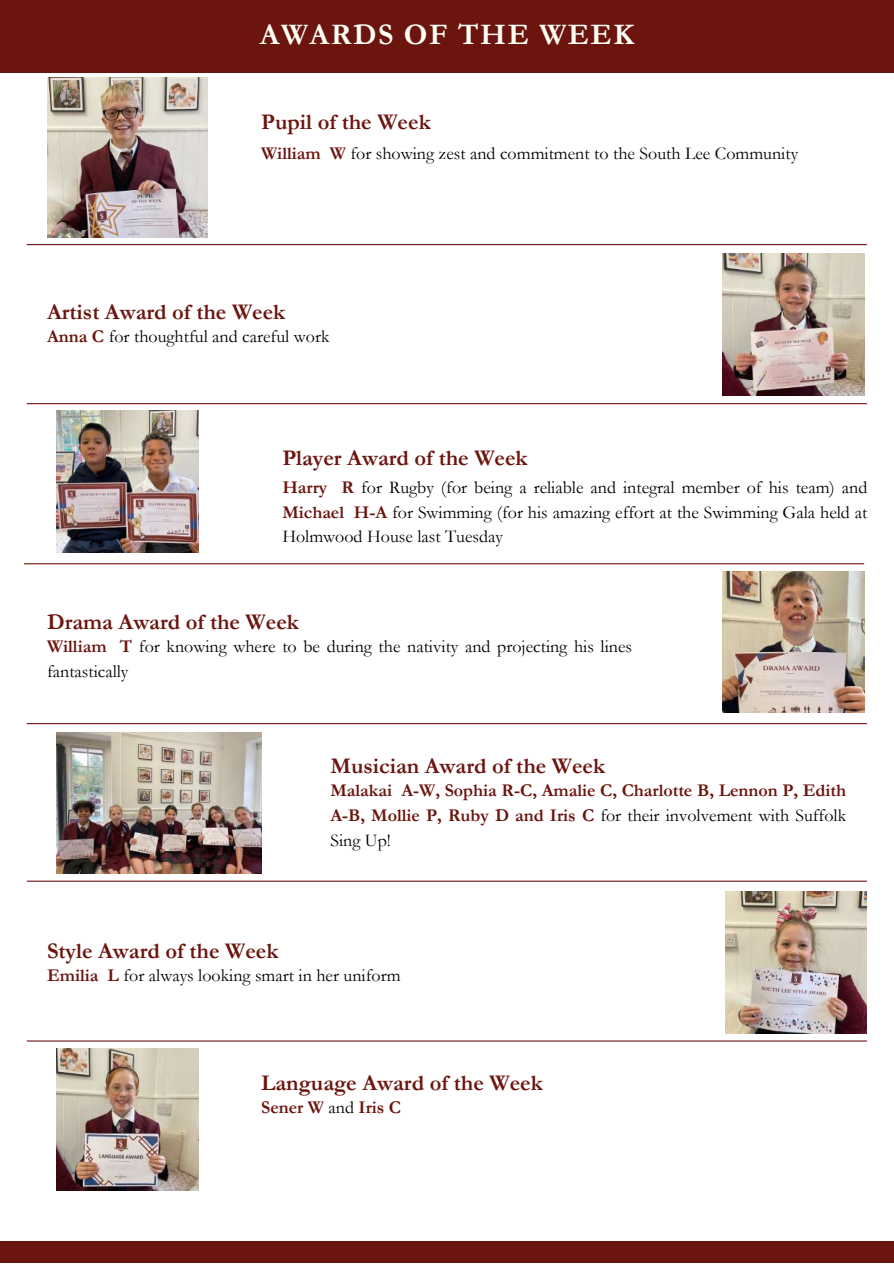
<style>
.page{position:relative;width:894px;height:1264px;background:#fff}
.page>*{position:absolute;margin:0;border:0;box-sizing:border-box;transform-origin:0 0}
.t1{font:700 30px "Garamond";letter-spacing:.05em;color:#fffff6}
.t2{font:700 22.5px "Garamond";color:#6b150e}
.t3{font:18px/24.8px "Garamond";color:#000}
.t4{font:18px/24.8px "Garamond";color:#010101;text-align:justify}
.t5{font:700 18px/24.8px "Garamond";color:#6b150e;text-align:justify}
.s1{font-weight:700;color:#6b150e}
.s2{font-weight:400;color:#010101}
</style>
<div class="page">
<div style="left:0;top:1241px;width:893px;height:22px;background:#6b150e"></div>
<div style="left:0;top:0;width:893px;height:72px;background:#6b150e"></div>
<img style="left:47px;top:77px;width:160px;height:160px">
<hr style="left:27px;top:244px;width:839px;height:1px;background:#6b150e">
<hr style="left:27px;top:403px;width:839px;height:1px;background:#6b150e">
<hr style="left:24px;top:563px;width:839px;height:1px;background:#6b150e">
<hr style="left:27px;top:723px;width:839px;height:1px;background:#6b150e">
<hr style="left:27px;top:880px;width:839px;height:1px;background:#6b150e">
<img style="left:722px;top:253px;width:141px;height:142px">
<img style="left:56px;top:411px;width:142px;height:142px">
<img style="left:722px;top:571px;width:141px;height:142px">
<img style="left:56px;top:732px;width:205px;height:141px">
<img style="left:725px;top:891px;width:141px;height:142px">
<hr style="left:27px;top:1040px;width:839px;height:1px;background:#6b150e">
<img style="left:56px;top:1048px;width:142px;height:142px">
<h1 class="t1" style="left:260px;top:18px;width:375px">AWARDS OF THE WEEK</h1>
<p class="t2" style="left:261px;top:110px;width:171px">Pupil of the Week</p>
<p class="t3" style="left:261px;top:141px;width:538px"><span class="s1">William W</span> for showing zest and commitment to the South Lee Community</p>
<p class="t2" style="left:47px;top:300px;width:239px">Artist Award of the Week</p>
<p class="t3" style="left:47px;top:324px;width:284px"><span class="s1">Anna C</span> for thoughtful and careful work</p>
<p class="t2" style="left:282px;top:445px;width:246px">Player Award of the Week</p>
<p class="t4" style="left:282px;top:475px;width:586px"><span class="s1">Harry R</span> for Rugby (for being a reliable and integral member of his team) and <span class="s1">Michael H-A</span> for Swimming (for his amazing effort at the Swimming Gala held at Holmwood House last Tuesday</p>
<p class="t2" style="left:47px;top:609px;width:253px">Drama Award of the Week</p>
<p class="t3" style="left:47px;top:634px;width:586px"><span class="s1">William T</span> for knowing where to be during the nativity and projecting his lines fantastically</p>
<p class="t2" style="left:330px;top:754px;width:276px">Musician Award of the Week</p>
<p class="t5" style="left:330px;top:778px;width:517px">Malakai A-W, Sophia R-C, Amalie C, Charlotte B, Lennon P, Edith A-B, Mollie P, Ruby D and Iris C <span class="s2">for their involvement with Suffolk Sing Up!</span></p>
<p class="t2" style="left:47px;top:938px;width:233px">Style Award of the Week</p>
<p class="t3" style="left:47px;top:963px;width:355px"><span class="s1">Emilia L</span> for always looking smart in her uniform</p>
<p class="t2" style="left:261px;top:1070px;width:283px">Language Award of the Week</p>
<p class="t5" style="left:261px;top:1094px;width:141px">Sener W <span class="s2">and</span> Iris C</p>
</div>
